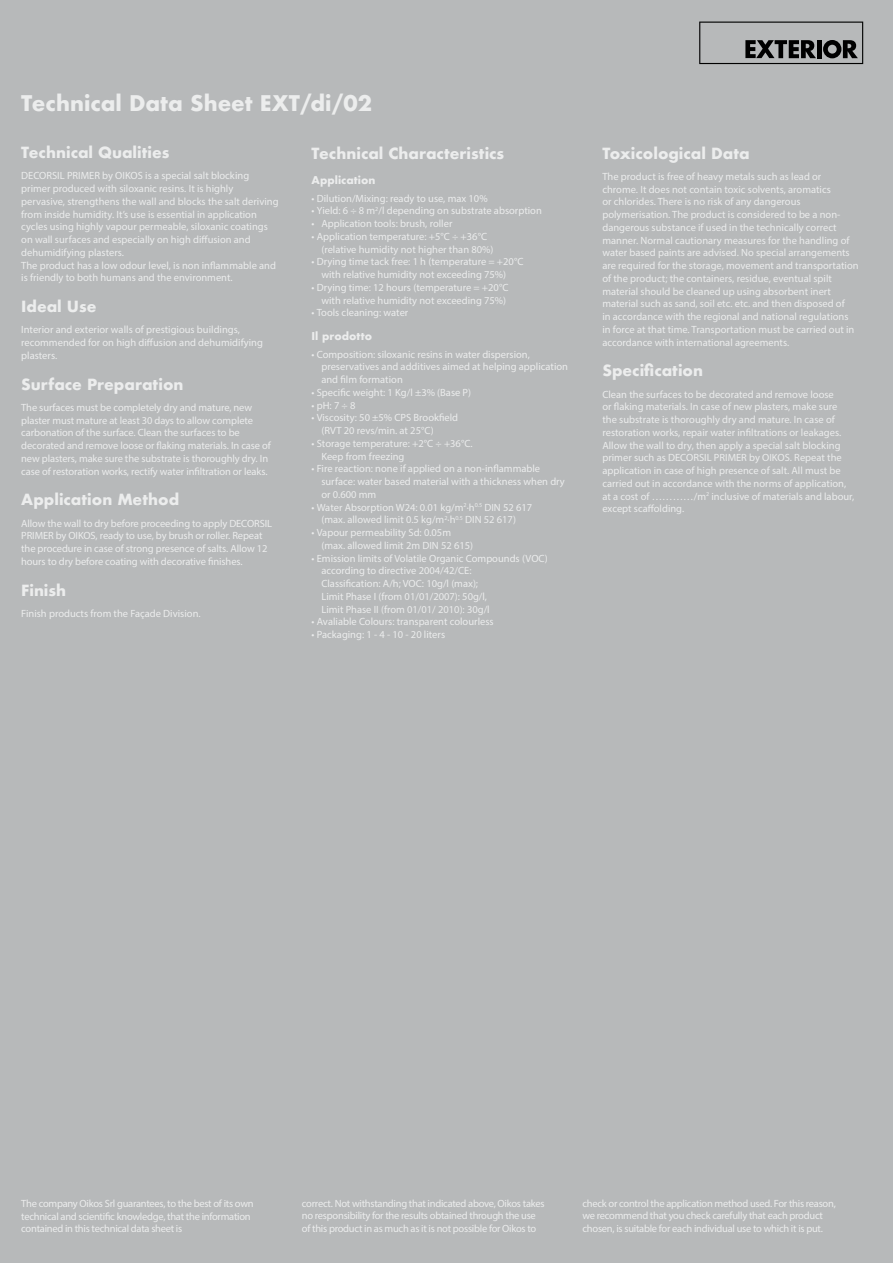
<style>
.page{position:relative;width:893px;height:1263px;background:#b7b9ba}
.page>*{position:absolute;margin:0;border:0;box-sizing:border-box;transform-origin:0 0}
.t1{font:700 21px "Futura";color:#eceded}
.t2{font:700 15px "Futura";color:#eceded}
.t3{font:10.5px/12.8px "Myriad Pro";color:#eceded}
.t4{font:10.5px/12.8px "Myriad Pro";letter-spacing:-.025em;color:#eceded}
.t5{font:700 10.5px "Futura";color:#eceded}
</style>
<div class="page">
<svg style="left:699px;top:22px;width:164px;height:42px"></svg>
<h1 class="t1" style="left:21px;top:88px;width:352px">Technical Data Sheet EXT/di/02</h1>
<h2 class="t2" style="left:21px;top:142px;width:150px">Technical Qualities</h2>
<p class="t3" style="left:21px;top:169px;width:259px">DECORSIL PRIMER by OIKOS is a special salt blocking primer produced with siloxanic resins. It is highly pervasive, strengthens the wall and blocks the salt deriving from inside humidity. It’s use is essential in application cycles using highly vapour permeable, siloxanic coatings on wall surfaces and especially on high diffusion and dehumidifying plasters.<br>The product has a low odour level, is non inflammable and is friendly to both humans and the environment.</p>
<h2 class="t2" style="left:21px;top:296px;width:77px">Ideal Use</h2>
<p class="t3" style="left:21px;top:323px;width:243px">Interior and exterior walls of prestigious buildings, recommended for on high diffusion and dehumidifying plasters.</p>
<h2 class="t2" style="left:21px;top:373px;width:164px">Surface Preparation</h2>
<p class="t3" style="left:21px;top:401px;width:251px">The surfaces must be completely dry and mature, new plaster must mature at least 30 days to allow complete carbonation of the surface. Clean the surfaces to be decorated and remove loose or flaking materials. In case of new plasters, make sure the substrate is thoroughly dry. In case of restoration works, rectify water infiltration or leaks.</p>
<h2 class="t2" style="left:21px;top:489px;width:160px">Application Method</h2>
<p class="t3" style="left:21px;top:517px;width:252px">Allow the wall to dry before proceeding to apply DECORSIL PRIMER by OIKOS, ready to use, by brush or roller. Repeat the procedure in case of strong presence of salts. Allow 12 hours to dry before coating with decorative finishes.</p>
<h2 class="t2" style="left:21px;top:579px;width:46px">Finish</h2>
<p class="t3" style="left:21px;top:607px;width:181px">Finish products from the Façade Division.</p>
<h2 class="t2" style="left:312px;top:142px;width:194px">Technical Characteristics</h2>
<p class="t5" style="left:312px;top:172px;width:65px">Application</p>
<p class="t3" style="left:312px;top:191px;width:178px">• Dilution/Mixing: ready to use, max 10%</p>
<p class="t3" style="left:312px;top:204px;width:232px">• Yield: 6 ÷ 8 m<sup>2</sup>/l depending on substrate absorption</p>
<p class="t3" style="left:312px;top:217px;width:142px">• Application tools: brush, roller</p>
<p class="t3" style="left:321px;top:230px;width:174px;text-indent:-10px">• Application temperature: +5°C ÷ +36°C (relative humidity not higher than 80%)</p>
<p class="t3" style="left:321px;top:255px;width:204px;text-indent:-10px">• Drying time tack free: 1 h (temperature = +20°C with relative humidity not exceeding 75%)</p>
<p class="t3" style="left:312px;top:281px;width:198px;text-align:right">• Drying time: 12 hours (temperature = +20°C with relative humidity not exceeding 75%)</p>
<p class="t3" style="left:312px;top:306px;width:98px">• Tools cleaning: water</p>
<p class="t5" style="left:312px;top:329px;width:62px">Il prodotto</p>
<p class="t3" style="left:321px;top:347px;width:248px;text-indent:-10px">• Composition: siloxanic resins in water dispersion, preservatives and additives aimed at helping application and film formation</p>
<p class="t3" style="left:312px;top:386px;width:161px">• Specific weight: 1 Kg/l ±3% (Base P)</p>
<p class="t3" style="left:312px;top:398px;width:45px">• pH: 7 ÷ 8</p>
<p class="t3" style="left:321px;top:411px;width:138px;text-indent:-10px">• Viscosity: 50 ±5% CPS Brookfield (RVT 20 revs/min. at 25°C)</p>
<p class="t3" style="left:321px;top:437px;width:153px;text-indent:-10px">• Storage temperature: +2°C ÷ +36°C.<br>Keep from freezing</p>
<p class="t3" style="left:321px;top:462px;width:245px;text-indent:-10px">• Fire reaction: none if applied on a non-inflammable surface: water based material with a thickness when dry or 0.600 mm</p>
<p class="t3" style="left:321px;top:500px;width:212px;text-indent:-10px">• Water Absorption W24: 0.01 kg/m<sup>2</sup>·h<sup>0.5</sup> DIN 52 617 (max. allowed limit 0.5 kg/m<sup>2</sup>·h<sup>0.5</sup> DIN 52 617)</p>
<p class="t3" style="left:321px;top:526px;width:153px;text-indent:-10px">• Vapour permeability Sd: 0.05m (max. allowed limit 2m DIN 52 615)</p>
<p class="t3" style="left:321px;top:551px;width:228px;text-indent:-10px">• Emission limits of Volatile Organic Compounds (VOC) according to directive 2004/42/CE:<br>Classification: A/h; VOC: 10g/l (max);<br>Limit Phase I (from 01/01/2007): 50g/l,<br>Limit Phase II (from 01/01/ 2010): 30g/l</p>
<p class="t3" style="left:312px;top:615px;width:184px">• Avaliable Colours: transparent colourless</p>
<p class="t3" style="left:312px;top:628px;width:135px">• Packaging: 1 - 4 - 10 - 20 liters</p>
<h2 class="t2" style="left:602px;top:142px;width:149px">Toxicological Data</h2>
<p class="t3" style="left:602px;top:170px;width:258px">The product is free of heavy metals such as lead or chrome. It does not contain toxic solvents, aromatics<br>or chlorides. There is no risk of any dangerous polymerisation. The product is considered to be a non&shy;dangerous substance if used in the technically correct manner. Normal cautionary measures for the handling of water based paints are advised. No special arrangements are required for the storage, movement and transportation of the product; the containers, residue, eventual spilt material should be cleaned up using absorbent inert material such as sand, soil etc. etc. and then disposed of<br>in accordance with the regional and national regulations in force at that time. Transportation must be carried out in accordance with international agreements.</p>
<h2 class="t2" style="left:602px;top:360px;width:102px">Specification</h2>
<p class="t3" style="left:602px;top:387px;width:253px">Clean the surfaces to be decorated and remove loose<br>or flaking materials. In case of new plasters, make sure the substrate is thoroughly dry and mature. In case of restoration works, repair water infiltrations or leakages.<br>Allow the wall to dry, then apply a special salt blocking primer such as DECORSIL PRIMER by OIKOS. Repeat the application in case of high presence of salt. All must be carried out in accordance with the norms of application, at a cost of …………/m<sup>2</sup> inclusive of materials and labour, except scaffolding.</p>
<p class="t4" style="left:21px;top:1197px;width:234px">The company Oikos Srl guarantees, to the best of its own technical and scientific knowledge, that the information contained in this technical data sheet is</p>
<p class="t4" style="left:302px;top:1197px;width:244px">correct. Not withstanding that indicated above, Oikos takes no responsibility for the results obtained through the use of this product in as much as it is not possible for Oikos to</p>
<p class="t4" style="left:582px;top:1197px;width:255px">check or control the application method used. For this reason, we recommend that you check carefully that each product chosen, is suitable for each individual use to which it is put.</p>
</div>
